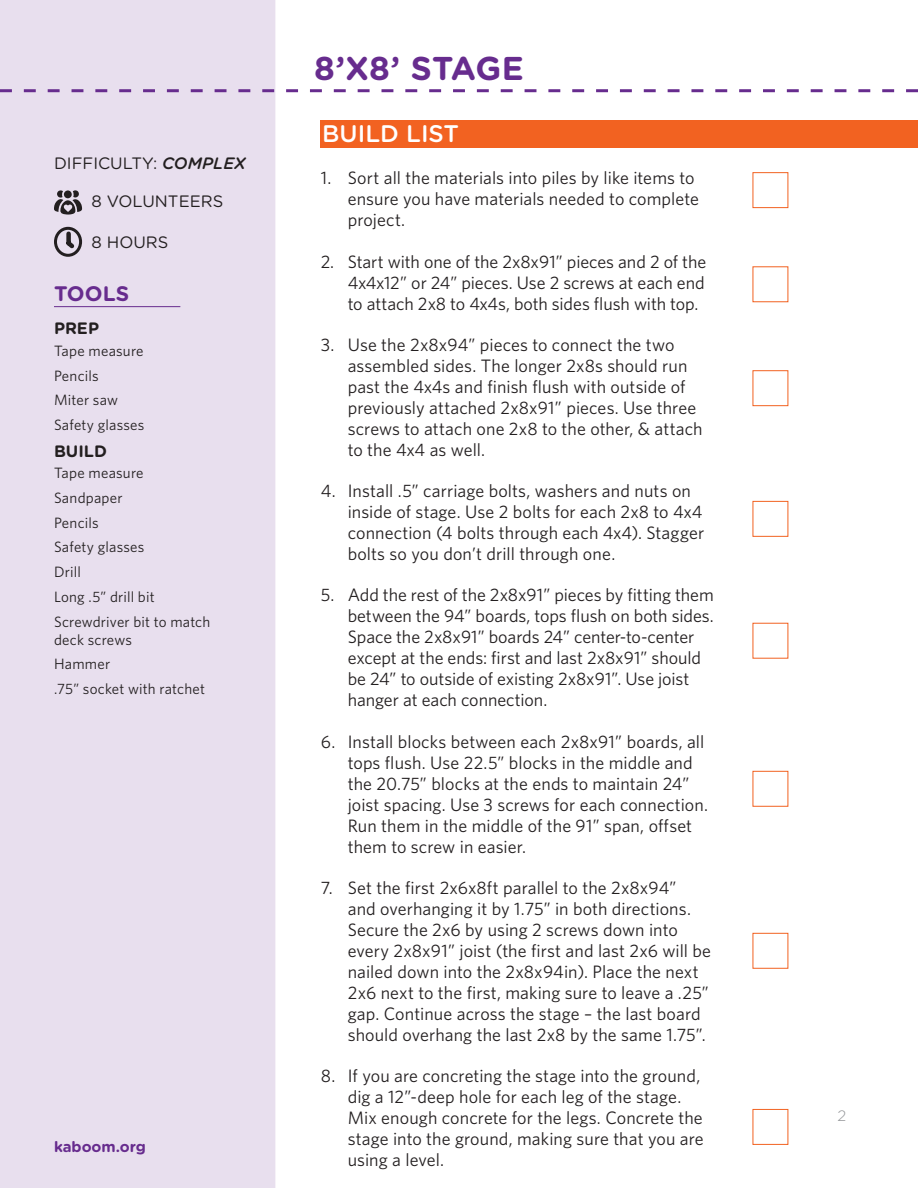
<style>
.page{position:relative;width:918px;height:1188px;background:#fff}
.page>*{position:absolute;margin:0;border:0;box-sizing:border-box;transform-origin:0 0}
.t1{font:700 33px "Gotham Rounded";letter-spacing:.005em;color:#672c8e}
.t2{font:500 24px "Gotham Rounded";color:#fff}
.t3{font:700 21px "Gotham Rounded";color:#672c8e}
.t4{font:18px/21px "Whitney";color:#231f20}
.t5{font:16.5px "Gotham Rounded";color:#231f20}
.t6{font:700 16.5px "Gotham Rounded";color:#231f20}
.t7{font:15px/18px "Whitney";letter-spacing:.015em;color:#231f20}
.website{font:700 15px "Gotham Rounded";color:#672c8e}
.t8{font:300 15px "Gotham Rounded";color:#939598}
.s1{font-weight:500;font-style:italic}
</style>
<div class="page">
<div style="left:0;top:0;width:275px;height:1188px;background:#e8dfee"></div>
<svg style="left:54px;top:190px;width:28px;height:25px"></svg>
<div style="left:54px;top:227px;width:28px;height:30px;border:3px solid #231f20;border-radius:50%"></div>
<svg style="left:62px;top:229px;width:16px;height:23px"></svg>
<svg style="left:0;top:89px;width:918px;height:3px"></svg>
<div style="left:321px;top:120px;width:597px;height:28px;background:#f26221"></div>
<div style="left:753px;top:172px;width:35px;height:36px;border:1px solid #f26221"></div>
<div style="left:753px;top:501px;width:35px;height:36px;border:1px solid #f26221"></div>
<div style="left:753px;top:1109px;width:35px;height:36px;border:1px solid #f26221"></div>
<hr style="left:54px;top:306px;width:126px;height:1px;background:#672c8e">
<p class="t5" style="left:54px;top:152px;width:193px">DIFFICULTY: <span class="s1">COMPLEX</span></p>
<p class="t5" style="left:92px;top:190px;width:133px">8 VOLUNTEERS</p>
<p class="t5" style="left:92px;top:230px;width:78px">8 HOURS</p>
<p class="t3" style="left:54px;top:278px;width:77px">TOOLS</p>
<p class="t6" style="left:54px;top:316px;width:47px">PREP</p>
<p class="t7" style="left:54px;top:341px;width:91px">Tape measure</p>
<p class="t7" style="left:54px;top:366px;width:46px">Pencils</p>
<p class="t7" style="left:54px;top:391px;width:66px">Miter saw</p>
<p class="t7" style="left:54px;top:416px;width:92px">Safety glasses</p>
<p class="t6" style="left:54px;top:439px;width:55px">BUILD</p>
<p class="t7" style="left:54px;top:464px;width:91px">Tape measure</p>
<p class="t7" style="left:54px;top:488px;width:70px">Sandpaper</p>
<p class="t7" style="left:54px;top:513px;width:46px">Pencils</p>
<p class="t7" style="left:54px;top:538px;width:92px">Safety glasses</p>
<p class="t7" style="left:54px;top:563px;width:28px">Drill</p>
<p class="t7" style="left:54px;top:587px;width:102px">Long .5” drill bit</p>
<p class="t7" style="left:54px;top:612px;width:158px">Screwdriver bit to match deck screws</p>
<p class="t7" style="left:54px;top:655px;width:58px">Hammer</p>
<p class="t7" style="left:54px;top:680px;width:152px">.75” socket with ratchet</p>
<p class="website" style="left:54px;top:1136px;width:94px">kaboom.org</p>
<p class="t1" style="left:314px;top:45px;width:211px">8’X8’ STAGE</p>
<p class="t2" style="left:322px;top:117px;width:138px">BUILD LIST</p>
<p class="t4" style="left:348px;top:167px;width:353px;text-indent:-27px">1. Sort all the materials into piles by like items to ensure you have materials needed to complete project.</p>
<p class="t4" style="left:348px;top:250px;width:360px;text-align:justify;text-indent:-27px">2. Start with one of the 2x8x91” pieces and 2 of the 4x4x12” or 24” pieces. Use 2 screws at each end to attach 2x8 to 4x4s, both sides flush with top.</p>
<p class="t4" style="left:348px;top:334px;width:356px;text-indent:-27px">3. Use the 2x8x94” pieces to connect the two assembled sides. The longer 2x8s should run past the 4x4s and finish flush with outside of previously attached 2x8x91” pieces. Use three screws to attach one 2x8 to the other, &amp; attach to the 4x4 as well.</p>
<p class="t4" style="left:348px;top:480px;width:358px;text-indent:-27px">4. Install .5” carriage bolts, washers and nuts on inside of stage. Use 2 bolts for each 2x8 to 4x4 connection (4 bolts through each 4x4). Stagger bolts so you don’t drill through one.</p>
<p class="t4" style="left:348px;top:584px;width:368px;text-indent:-27px">5. Add the rest of the 2x8x91” pieces by fitting them between the 94” boards, tops flush on both sides.<br>Space the 2x8x91” boards 24” center-to-center except at the ends: first and last 2x8x91” should be 24” to outside of existing 2x8x91”. Use joist hanger at each connection.</p>
<p class="t4" style="left:348px;top:730px;width:362px;text-indent:-27px">6. Install blocks between each 2x8x91” boards, all tops flush. Use 22.5” blocks in the middle and the 20.75” blocks at the ends to maintain 24” joist spacing. Use 3 screws for each connection.<br>Run them in the middle of the 91” span, offset them to screw in easier.</p>
<p class="t4" style="left:348px;top:877px;width:365px;text-indent:-27px">7. Set the first 2x6x8ft parallel to the 2x8x94”<br>and overhanging it by 1.75” in both directions.<br>Secure the 2x6 by using 2 screws down into every 2x8x91” joist (the first and last 2x6 will be nailed down into the 2x8x94in). Place the next 2x6 next to the first, making sure to leave a .25” gap. Continue across the stage – the last board should overhang the last 2x8 by the same 1.75”.</p>
<p class="t4" style="left:348px;top:1065px;width:358px;text-indent:-27px">8. If you are concreting the stage into the ground, dig a 12”-deep hole for each leg of the stage.<br>Mix enough concrete for the legs. Concrete the stage into the ground, making sure that you are using a level.</p>
<p class="t8" style="left:837px;top:1106px;width:10px">2</p>
</div>
